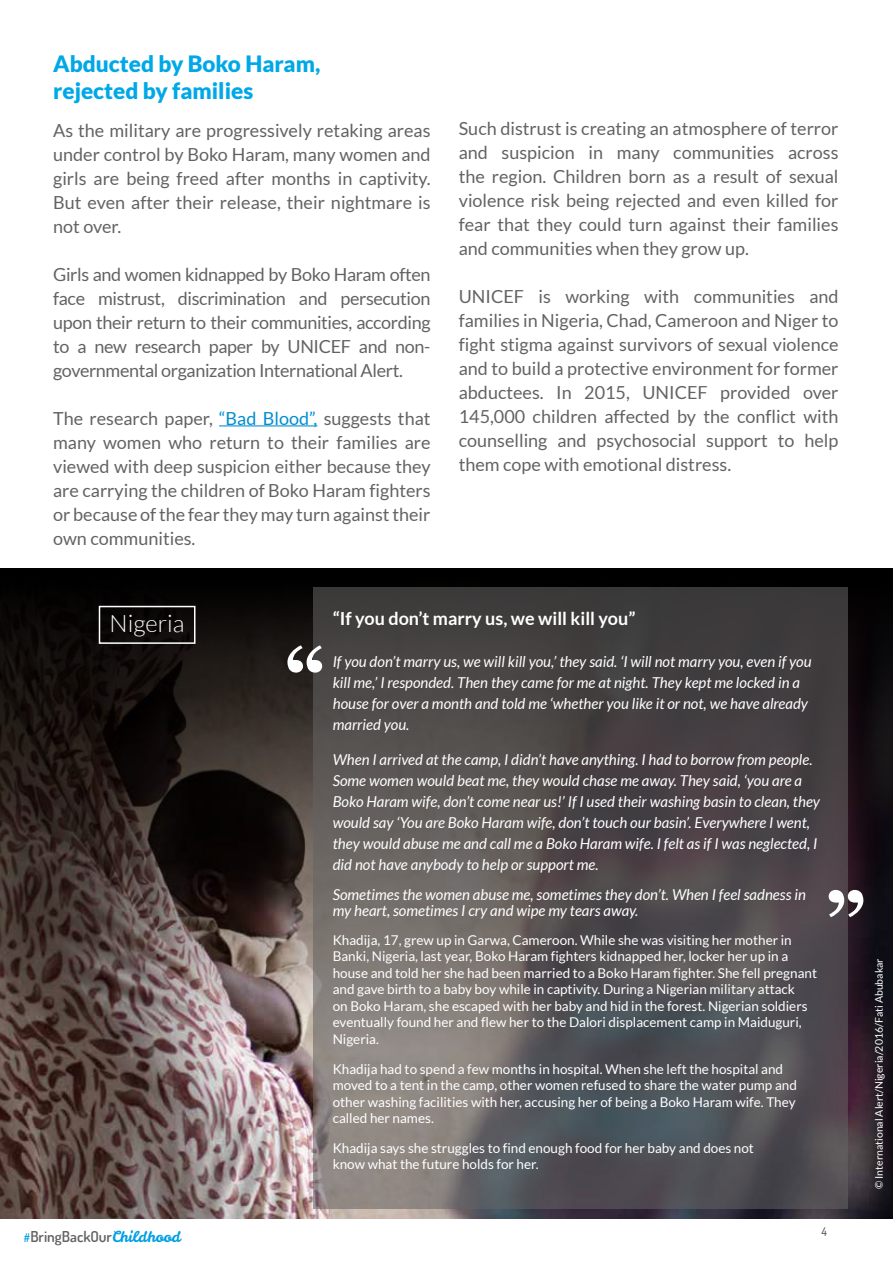
<style>
.page{position:relative;width:893px;height:1263px;background:#fff}
.page>*{position:absolute;margin:0;border:0;box-sizing:border-box;transform-origin:0 0}
.t1{font:700 79.5px "Georgia";color:#fff}
.t2{font:300 24px "Lato";color:#fff}
.t3{font:900 22.5px/27px "Lato";color:#00a8e7}
.t4{font:18px/24px "Lato";color:#646363;text-align:justify}
.t5{font:700 18px "Lato";color:#fff}
.t6{font:italic 15px/21px "Lato";color:#fff}
.t7{font:600 15px "Dosis";color:#646363}
.t8{font:13.5px/16.5px "Lato";color:#fff}
.t9{font:500 12px "Dosis";color:#646363}
.t10{font:10.5px "Lato";color:#fff}
.s1{color:#008ed0}
.s2{font-family:"Leckerli One";font-weight:400;color:#009fe3}
</style>
<div class="page">
<img style="left:0;top:1054px;width:893px;height:164px">
<svg style="left:0;top:568px;width:893px;height:486px;background:#2f2624"></svg>
<hr style="left:219px;top:425px;width:98px;height:1px;background:#008ed0">
<svg style="left:313px;top:587px;width:535px;height:622px;background:#575354"></svg>
<div style="left:99px;top:606px;width:96px;height:38px;border:2px solid #fff"></div>
<p class="t3" style="left:53px;top:50px;width:269px">Abducted by Boko Haram, rejected by families</p>
<p class="t4" style="left:53px;top:118px;width:379px">As the military are progressively retaking areas under control by Boko Haram, many women and girls are being freed after months in captivity.<br>But even after their release, their nightmare is not over.</p>
<p class="t4" style="left:53px;top:262px;width:379px">Girls and women kidnapped by Boko Haram often face mistrust, discrimination and persecution upon their return to their communities, according to a new research paper by UNICEF and non&shy;governmental organization International Alert.</p>
<p class="t4" style="left:53px;top:406px;width:379px">The research paper, <span class="s1">“Bad Blood”,</span> suggests that many women who return to their families are viewed with deep suspicion either because they are carrying the children of Boko Haram fighters or because of the fear they may turn against their own communities.</p>
<p class="t4" style="left:459px;top:117px;width:381px">Such distrust is creating an atmosphere of terror and suspicion in many communities across the region. Children born as a result of sexual violence risk being rejected and even killed for fear that they could turn against their families and communities when they grow up.</p>
<p class="t4" style="left:459px;top:284px;width:381px">UNICEF is working with communities and families in Nigeria, Chad, Cameroon and Niger to fight stigma against survivors of sexual violence and to build a protective environment for former abductees. In 2015, UNICEF provided over 145,000 children affected by the conflict with counselling and psychosocial support to help them cope with emotional distress.</p>
<h2 class="t2" style="left:110px;top:610px;width:77px">Nigeria</h2>
<p class="t7" style="left:23px;top:1227px;width:159px"><span class="s2">#</span>BringBackOur<span class="s2">Childhood</span></p>
<h1 class="t1" style="left:285px;top:617px;width:43px">“</h1>
<p class="t5" style="left:333px;top:608px;width:304px">“If you don’t marry us, we will kill you”</p>
<p class="t6" style="left:333px;top:652px;width:480px">If you don’t marry us, we will kill you,’ they said. ‘I will not marry you, even if you kill me,’ I responded. Then they came for me at night. They kept me locked in a house for over a month and told me ‘whether you like it or not, we have already married you.</p>
<p class="t6" style="left:333px;top:749px;width:489px">When I arrived at the camp, I didn’t have anything. I had to borrow from people.<br>Some women would beat me, they would chase me away. They said, ‘you are a Boko Haram wife, don’t come near us!’ If I used their washing basin to clean, they would say ‘You are Boko Haram wife, don’t touch our basin’. Everywhere I went, they would abuse me and call me a Boko Haram wife. I felt as if I was neglected, I did not have anybody to help or support me.</p>
<p class="t6" style="left:333px;top:886px;width:475px;line-height:16.5px">Sometimes the women abuse me, sometimes they don’t. When I feel sadness in my heart, sometimes I cry and wipe my tears away.</p>
<p class="t8" style="left:333px;top:931px;width:486px">Khadija, 17, grew up in Garwa, Cameroon. While she was visiting her mother in Banki, Nigeria, last year, Boko Haram fighters kidnapped her, locker her up in a house and told her she had been married to a Boko Haram fighter. She fell pregnant and gave birth to a baby boy while in captivity. During a Nigerian military attack<br>on Boko Haram, she escaped with her baby and hid in the forest. Nigerian soldiers eventually found her and flew her to the Dalori displacement camp in Maiduguri, Nigeria.</p>
<p class="t8" style="left:333px;top:1060px;width:466px">Khadija had to spend a few months in hospital. When she left the hospital and moved to a tent in the camp, other women refused to share the water pump and other washing facilities with her, accusing her of being a Boko Haram wife. They called her names.</p>
<p class="t8" style="left:333px;top:1140px;width:423px">Khadija says she struggles to find enough food for her baby and does not know what the future holds for her.</p>
<h1 class="t1" style="left:825px;top:862px;width:43px">”</h1>
<p class="t10" style="left:873px;top:1189px;width:232px;rotate:-90deg">© International Alert/Nigeria/2016/Fati Abubakar</p>
<p class="t9" style="left:821px;top:1223px;width:7px">4</p>
</div>
